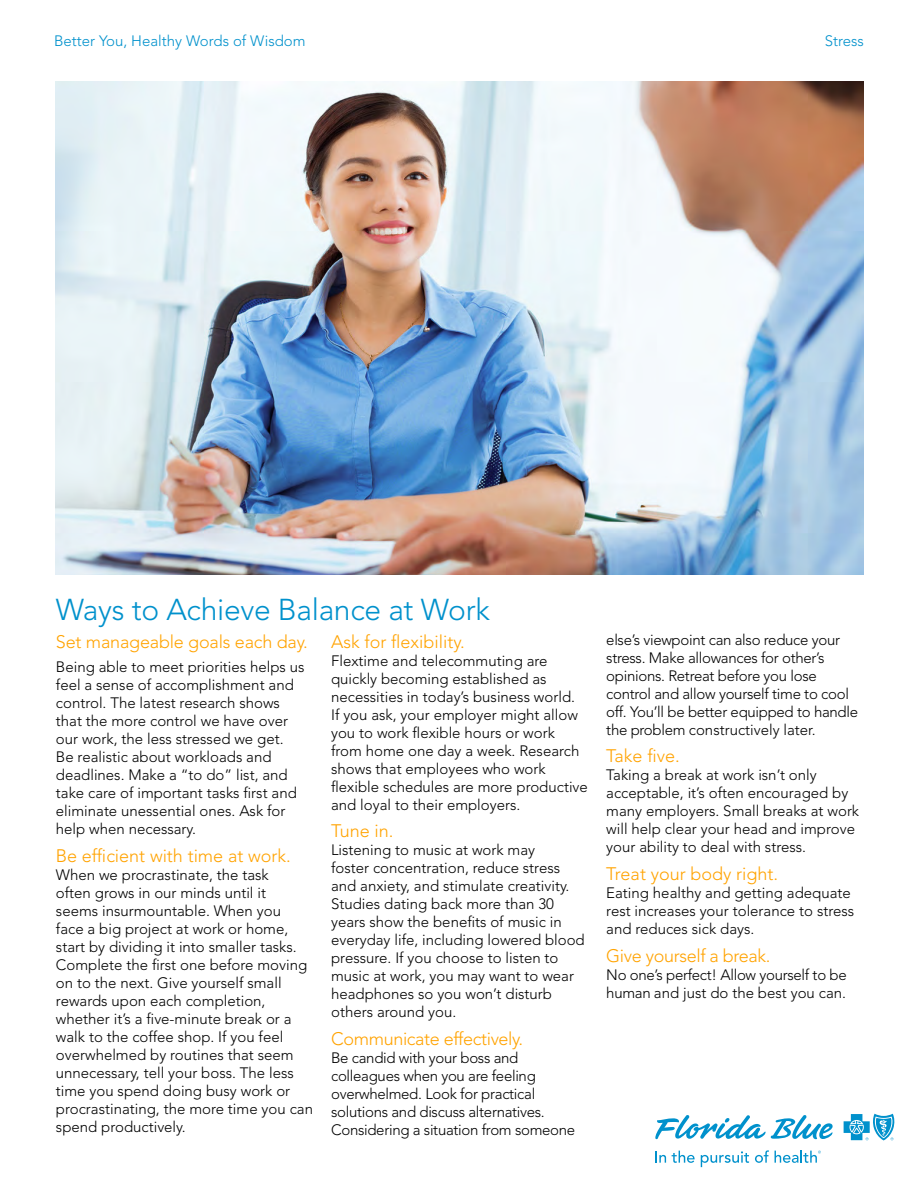
<style>
.page{position:relative;width:918px;height:1188px;background:#fff}
.page>*{position:absolute;margin:0;border:0;box-sizing:border-box;transform-origin:0 0}
.t1{font:300 30px "Avenir LT Std";letter-spacing:-.01em;color:#0091cc}
.t2{font:300 18px "Avenir LT Std";letter-spacing:-.01em;color:#ffa300}
.t3{font:300 15px/18px "Avenir LT Std";color:#000}
.t4{font:300 15px/18px "Avenir LT Std";letter-spacing:-.02em;color:#000}
.t5{font:300 15px "Avenir LT Std";color:#0091cc}
</style>
<div class="page">
<svg style="left:655px;top:1151px;width:11px;height:12px"></svg>
<svg style="left:672px;top:1151px;width:23px;height:12px"></svg>
<svg style="left:701px;top:1151px;width:48px;height:16px"></svg>
<svg style="left:755px;top:1150px;width:14px;height:13px"></svg>
<svg style="left:655px;top:1115px;width:178px;height:25px"></svg>
<svg style="left:844px;top:1114px;width:51px;height:26px"></svg>
<svg style="left:775px;top:1151px;width:46px;height:12px"></svg>
<img style="left:55px;top:82px;width:808px;height:493px">
<p class="t5" style="left:54px;top:32px;width:253px">Better You, Healthy Words of Wisdom</p>
<p class="t5" style="left:825px;top:32px;width:41px">Stress</p>
<p class="t1" style="left:56px;top:592px;width:435px">Ways to Achieve Balance at Work</p>
<p class="t2" style="left:56px;top:631px;width:253px">Set manageable goals each day.</p>
<p class="t3" style="left:56px;top:658px;width:250px">Being able to meet priorities helps us feel a sense of accomplishment and control. The latest research shows that the more control we have over our work, the less stressed we get.<br>Be realistic about workloads and deadlines. Make a “to do” list, and take care of important tasks first and eliminate unessential ones. Ask for help when necessary.</p>
<p class="t2" style="left:56px;top:845px;width:236px">Be efficient with time at work.</p>
<p class="t3" style="left:56px;top:866px;width:259px">When we procrastinate, the task<br>often grows in our minds until it<br>seems insurmountable. When you<br>face a big project at work or home, start by dividing it into smaller tasks.<br>Complete the first one before moving on to the next. Give yourself small rewards upon each completion, whether it’s a five-minute break or a walk to the coffee shop. If you feel overwhelmed by routines that seem unnecessary, tell your boss. The less time you spend doing busy work or procrastinating, the more time you can spend productively.</p>
<p class="t2" style="left:331px;top:631px;width:135px">Ask for flexibility.</p>
<p class="t3" style="left:331px;top:651px;width:258px">Flextime and telecommuting are quickly becoming established as necessities in today’s business world.<br>If you ask, your employer might allow you to work flexible hours or work from home one day a week. Research shows that employees who work flexible schedules are more productive and loyal to their employers.</p>
<p class="t2" style="left:331px;top:821px;width:64px">Tune in.</p>
<p class="t3" style="left:331px;top:841px;width:255px">Listening to music at work may<br>foster concentration, reduce stress and anxiety, and stimulate creativity.<br>Studies dating back more than 30 years show the benefits of music in everyday life, including lowered blood pressure. If you choose to listen to music at work, you may want to wear headphones so you won’t disturb others around you.</p>
<p class="t2" style="left:331px;top:1028px;width:194px">Communicate effectively.</p>
<p class="t4" style="left:331px;top:1049px;width:246px">Be candid with your boss and colleagues when you are feeling overwhelmed. Look for practical solutions and discuss alternatives.<br>Considering a situation from someone</p>
<p class="t4" style="left:606px;top:630px;width:253px">else’s viewpoint can also reduce your stress. Make allowances for other’s opinions. Retreat before you lose control and allow yourself time to cool off. You’ll be better equipped to handle the problem constructively later.</p>
<p class="t2" style="left:606px;top:746px;width:75px">Take five.</p>
<p class="t3" style="left:606px;top:766px;width:254px">Taking a break at work isn’t only acceptable, it’s often encouraged by many employers. Small breaks at work will help clear your head and improve your ability to deal with stress.</p>
<p class="t2" style="left:606px;top:863px;width:173px">Treat your body right.</p>
<p class="t3" style="left:606px;top:884px;width:249px">Eating healthy and getting adequate rest increases your tolerance to stress and reduces sick days.</p>
<p class="t2" style="left:606px;top:945px;width:166px">Give yourself a break.</p>
<p class="t4" style="left:606px;top:966px;width:242px">No one’s perfect! Allow yourself to be human and just do the best you can.</p>
</div>
